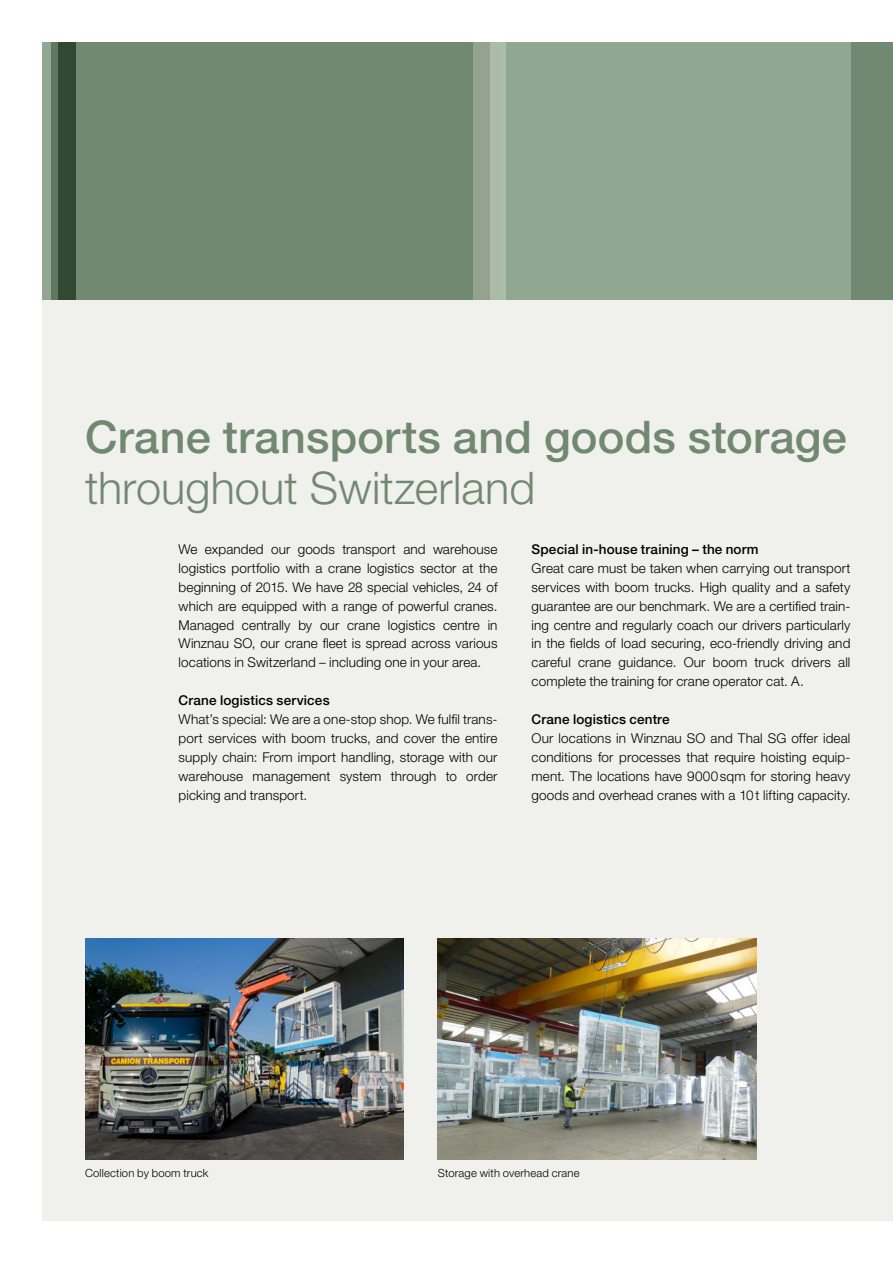
<style>
.page{position:relative;width:893px;height:1263px;background:#fff}
.page>*{position:absolute;margin:0;border:0;box-sizing:border-box;transform-origin:0 0}
.t1{font:500 45px/51px "Helvetica Neue LT Std";letter-spacing:.005em;color:#718871}
.Grundtext{font:300 13.5px/18.9px "Helvetica Neue LT Std";letter-spacing:.01em;color:#000;text-align:justify}
.Untertiel{font:500 13.5px "Helvetica Neue LT Std";letter-spacing:.01em;color:#000}
.Bildlegende{font:300 11.25px "Helvetica Neue LT Std";letter-spacing:.015em;color:#000}
.s1{font-weight:300}
</style>
<div class="page">
<div style="left:43px;top:43px;width:850px;height:1177px;background:#f0f0ed"></div>
<div style="left:43px;top:43px;width:850px;height:257px;background:#718871"></div>
<div style="left:51px;top:43px;width:25px;height:257px;background:#324832"></div>
<div style="left:473px;top:43px;width:26px;height:257px;background:#95a28f"></div>
<svg style="left:43px;top:43px;width:15px;height:257px;background:#7b907a"></svg>
<div style="left:490px;top:43px;width:16px;height:257px;background:#aebaa8"></div>
<div style="left:499px;top:43px;width:351px;height:257px;background:#92a791"></div>
<img style="left:85px;top:938px;width:319px;height:221px">
<img style="left:438px;top:938px;width:319px;height:221px">
<p class="t1" style="left:85px;top:411px;width:763px">Crane transports and goods storage <span class="s1">throughout Switzerland</span></p>
<p class="Grundtext" style="left:179px;top:539px;width:320px">We expanded our goods transport and warehouse logistics portfolio with a crane logistics sector at the beginning of 2015. We have 28 special vehicles, 24 of which are equipped with a range of powerful cranes.<br>Managed centrally by our crane logistics centre in Winznau SO, our crane fleet is spread across various locations in Switzerland – including one in your area.</p>
<p class="Untertiel" style="left:179px;top:692px;width:153px">Crane logistics services</p>
<p class="Grundtext" style="left:179px;top:709px;width:320px">What’s special: We are a one-stop shop. We fulfil trans&shy;port services with boom trucks, and cover the entire supply chain: From import handling, storage with our warehouse management system through to order picking and transport.</p>
<p class="Untertiel" style="left:531px;top:541px;width:229px">Special in-house training – the norm</p>
<p class="Grundtext" style="left:531px;top:558px;width:320px">Great care must be taken when carrying out transport services with boom trucks. High quality and a safety guarantee are our benchmark. We are a certified train&shy;ing centre and regularly coach our drivers particularly in the fields of load securing, eco-friendly driving and careful crane guidance. Our boom truck drivers all complete the training for crane operator cat. A.</p>
<p class="Untertiel" style="left:531px;top:711px;width:140px">Crane logistics centre</p>
<p class="Grundtext" style="left:531px;top:728px;width:320px">Our locations in Winznau SO and Thal SG offer ideal conditions for processes that require hoisting equip&shy;ment. The locations have 9000sqm for storing heavy goods and overhead cranes with a 10t lifting capacity.</p>
<p class="Bildlegende" style="left:85px;top:1166px;width:125px">Collection by boom truck</p>
<p class="Bildlegende" style="left:438px;top:1166px;width:143px">Storage with overhead crane</p>
</div>
